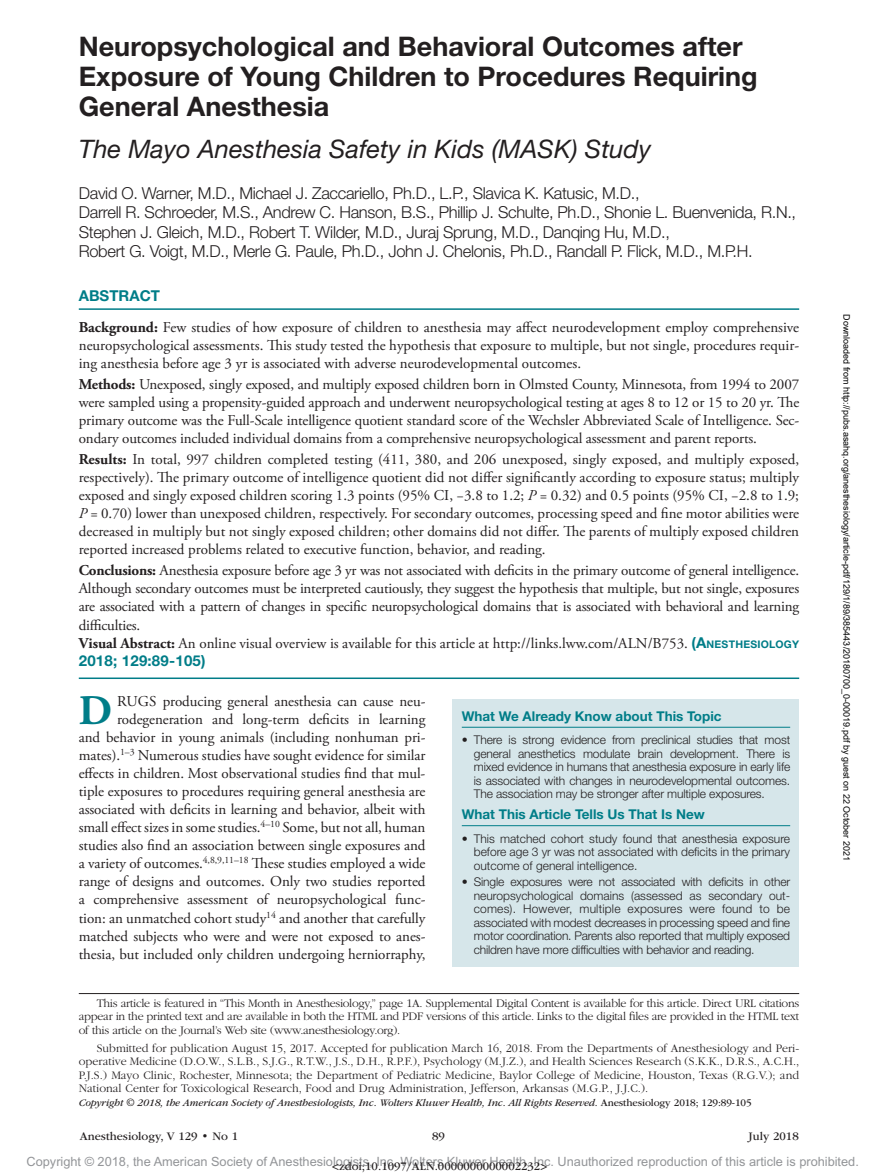
<style>
.page{position:relative;width:878px;height:1175px;background:#fff}
.page>*{position:absolute;margin:0;border:0;box-sizing:border-box;transform-origin:0 0}
.t1{font:700 42.15px "Adobe Garamond Pro";color:#007d88}
.t2{font:700 27px/30px "Helvetica Neue LT Std";color:#231f20}
.t3{font:italic 25.5px "Helvetica Neue LT Std";color:#231f20}
.t4{font:300 16.5px/19.5px "Helvetica Neue LT Std";letter-spacing:-.02em;color:#231f20}
.t5{font:15px/18px "Adobe Garamond Pro";letter-spacing:-.005em;color:#231f20;text-align:justify}
.t6{font:700 15px "Helvetica Neue LT Std";letter-spacing:.015em;color:#007d88}
.t7{font:700 13.5px "Helvetica Neue LT Std";color:#007d88}
.t8{font:12.75px "Arial MT Std";color:#939598}
.t9{font:300 12px/13.5px "ITC Garamond Std";letter-spacing:-.015em;color:#231f20;text-align:justify}
.t10{font:300 12px/13.5px "Helvetica Neue LT Std";letter-spacing:-.01em;color:#231f20;text-align:justify}
.t11{font:12px "ITC Garamond Std";color:#231f20}
.t12{font:italic 10.5px "ITC Garamond Std";letter-spacing:-.01em;color:#231f20}
.t13{font:9px "Arial";color:#000}
.s1{font-weight:700}
.s2{font-style:italic}
.s3{font-family:"Helvetica Neue LT Std";font-weight:700;color:#007d88}
.s4{font-family:"Helvetica Neue LT Std";font-weight:700;font-size:10.5px;color:#007d88}
.s5{font-style:normal}
</style>
<div class="page">
<div style="left:452px;top:699px;width:347px;height:268px;background:#d6e6ea"></div>
<hr style="left:462px;top:727px;width:328px;height:1px;background:#007d88">
<hr style="left:462px;top:825px;width:328px;height:1px;background:#007d88">
<hr style="left:79px;top:308px;width:720px;height:2px;background:#007d88">
<hr style="left:79px;top:677px;width:720px;height:2px;background:#007d88">
<hr style="left:79px;top:993px;width:720px;height:1px;background:#231f20">
<h2 class="t2" style="left:79px;top:31px;width:680px">Neuropsychological and Behavioral Outcomes after<br>Exposure of Young Children to Procedures Requiring<br>General Anesthesia</h2>
<h3 class="t3" style="left:79px;top:134px;width:573px">The Mayo Anesthesia Safety in Kids (MASK) Study</h3>
<p class="t4" style="left:79px;top:183px;width:719px">David O. Warner, M.D., Michael J. Zaccariello, Ph.D., L.P., Slavica K. Katusic, M.D.,<br>Darrell R. Schroeder, M.S., Andrew C. Hanson, B.S., Phillip J. Schulte, Ph.D., Shonie L. Buenvenida, R.N., Stephen J. Gleich, M.D., Robert T. Wilder, M.D., Juraj Sprung, M.D., Danqing Hu, M.D.,<br>Robert G. Voigt, M.D., Merle G. Paule, Ph.D., John J. Chelonis, Ph.D., Randall P. Flick, M.D., M.P.H.</p>
<p class="t6" style="left:79px;top:286px;width:83px">ABSTRACT</p>
<p class="t5" style="left:79px;top:319px;width:722px"><span class="s1">Background:</span> Few studies of how exposure of children to anesthesia may affect neurodevelopment employ comprehensive neuropsychological assessments. This study tested the hypothesis that exposure to multiple, but not single, procedures requir&shy;ing anesthesia before age 3 yr is associated with adverse neurodevelopmental outcomes.</p>
<p class="t5" style="left:79px;top:376px;width:722px"><span class="s1">Methods:</span> Unexposed, singly exposed, and multiply exposed children born in Olmsted County, Minnesota, from 1994 to 2007 were sampled using a propensity-guided approach and underwent neuropsychological testing at ages 8 to 12 or 15 to 20 yr. The primary outcome was the Full-Scale intelligence quotient standard score of the Wechsler Abbreviated Scale of Intelligence. Sec&shy;ondary outcomes included individual domains from a comprehensive neuropsychological assessment and parent reports.</p>
<p class="t5" style="left:79px;top:451px;width:721px"><span class="s1">Results:</span> In total, 997 children completed testing (411, 380, and 206 unexposed, singly exposed, and multiply exposed, respectively). The primary outcome of intelligence quotient did not differ significantly according to exposure status; multiply exposed and singly exposed children scoring 1.3 points (95% CI, −3.8 to 1.2; <span class="s2">P</span> = 0.32) and 0.5 points (95% CI, −2.8 to 1.9; <span class="s2">P</span> = 0.70) lower than unexposed children, respectively. For secondary outcomes, processing speed and fine motor abilities were decreased in multiply but not singly exposed children; other domains did not differ. The parents of multiply exposed children reported increased problems related to executive function, behavior, and reading.</p>
<p class="t5" style="left:79px;top:562px;width:722px;text-align:left"><span class="s1">Conclusions:</span> Anesthesia exposure before age 3 yr was not associated with deficits in the primary outcome of general intelligence.<br>Although secondary outcomes must be interpreted cautiously, they suggest the hypothesis that multiple, but not single, exposures are associated with a pattern of changes in specific neuropsychological domains that is associated with behavioral and learning difficulties.<br><span class="s1">Visual Abstract:</span> An online visual overview is available for this article at http://links.lww.com/ALN/B753. <span class="s3">(A</span><span class="s4">NESTHESIOLOGY</span></p>
<p class="t6" style="left:79px;top:651px;width:128px">2018; 129:89-105)</p>
<p class="t5" style="left:79px;top:693px;width:348px;text-align:right">RUGS producing general anesthesia can cause neu&shy;rodegeneration and long-term deficits in learning<br>and behavior in young animals (including nonhuman pri&shy;mates).<sup>1–3</sup> Numerous studies have sought evidence for similar effects in children. Most observational studies find that mul&shy;tiple exposures to procedures requiring general anesthesia are associated with deficits in learning and behavior, albeit with small effect sizes in some studies.<sup>4–10</sup> Some, but not all, human studies also find an association between single exposures and a variety of outcomes.<sup>4,8,9,11–18</sup> These studies employed a wide range of designs and outcomes. Only two studies reported a comprehensive assessment of neuropsychological func&shy;tion: an unmatched cohort study<sup>14</sup> and another that carefully matched subjects who were and were not exposed to anes&shy;thesia, but included only children undergoing herniorraphy,</p>
<h1 class="t1" style="left:79px;top:686px;width:35px">D</h1>
<p class="t7" style="left:462px;top:707px;width:261px">What We Already Know about This Topic</p>
<p class="t10" style="left:474px;top:733px;width:318px;text-indent:-12px">• There is strong evidence from preclinical studies that most general anesthetics modulate brain development. There is mixed evidence in humans that anesthesia exposure in early life is associated with changes in neurodevelopmental outcomes.<br>The association may be stronger after multiple exposures.</p>
<p class="t7" style="left:462px;top:806px;width:244px">What This Article Tells Us That Is New</p>
<p class="t10" style="left:474px;top:831px;width:318px;text-indent:-12px">• This matched cohort study found that anesthesia exposure before age 3 yr was not associated with deficits in the primary outcome of general intelligence.</p>
<p class="t10" style="left:474px;top:874px;width:318px;text-indent:-12px">• Single exposures were not associated with deficits in other neuropsychological domains (assessed as secondary out&shy;comes). However, multiple exposures were found to be associated with modest decreases in processing speed and fine motor coordination. Parents also reported that multiply exposed children have more difficulties with behavior and reading.</p>
<p class="t9" style="left:79px;top:996px;width:722px;text-indent:18px">This article is featured in “This Month in Anesthesiology,” page 1A. Supplemental Digital Content is available for this article. Direct URL citations appear in the printed text and are available in both the HTML and PDF versions of this article. Links to the digital files are provided in the HTML text of this article on the Journal’s Web site (www.anesthesiology.org).</p>
<p class="t9" style="left:79px;top:1041px;width:722px;text-indent:18px">Submitted for publication August 15, 2017. Accepted for publication March 16, 2018. From the Departments of Anesthesiology and Peri&shy;operative Medicine (D.O.W., S.L.B., S.J.G., R.T.W., J.S., D.H., R.P.F.), Psychology (M.J.Z.), and Health Sciences Research (S.K.K., D.R.S., A.C.H., P.J.S.) Mayo Clinic, Rochester, Minnesota; the Department of Pediatric Medicine, Baylor College of Medicine, Houston, Texas (R.G.V.); and National Center for Toxicological Research, Food and Drug Administration, Jefferson, Arkansas (M.G.P., J.J.C.).</p>
<p class="t12" style="left:79px;top:1096px;width:674px">Copyright © 2018, the American Society of Anesthesiologists, Inc. Wolters Kluwer Health, Inc. All Rights Reserved. <span class="s5">Anesthesiology 2018; 129:89-105</span></p>
<p class="t11" style="left:80px;top:1130px;width:160px">Anesthesiology, V 129 • No 1</p>
<p class="t11" style="left:432px;top:1130px;width:14px">89</p>
<p class="t11" style="left:748px;top:1130px;width:52px">July 2018</p>
<p class="t13" style="left:850px;top:314px;width:548px;rotate:90deg">Downloaded from http://pubs.asahq.org/anesthesiology/article-pdf/129/1/89/385443/20180700_0-00019.pdf by guest on 22 October 2021</p>
<p class="t8" style="left:27px;top:1154px;width:833px">Copyright © 2018, the American Society of Anesthesiologists, Inc. Wolters Kluwer Health, Inc. Unauthorized reproduction of this article is prohibited.</p>
<p class="t11" style="left:332px;top:1159px;width:216px">&lt;zdoi;10.1097/ALN.0000000000002232&gt;</p>
</div>
